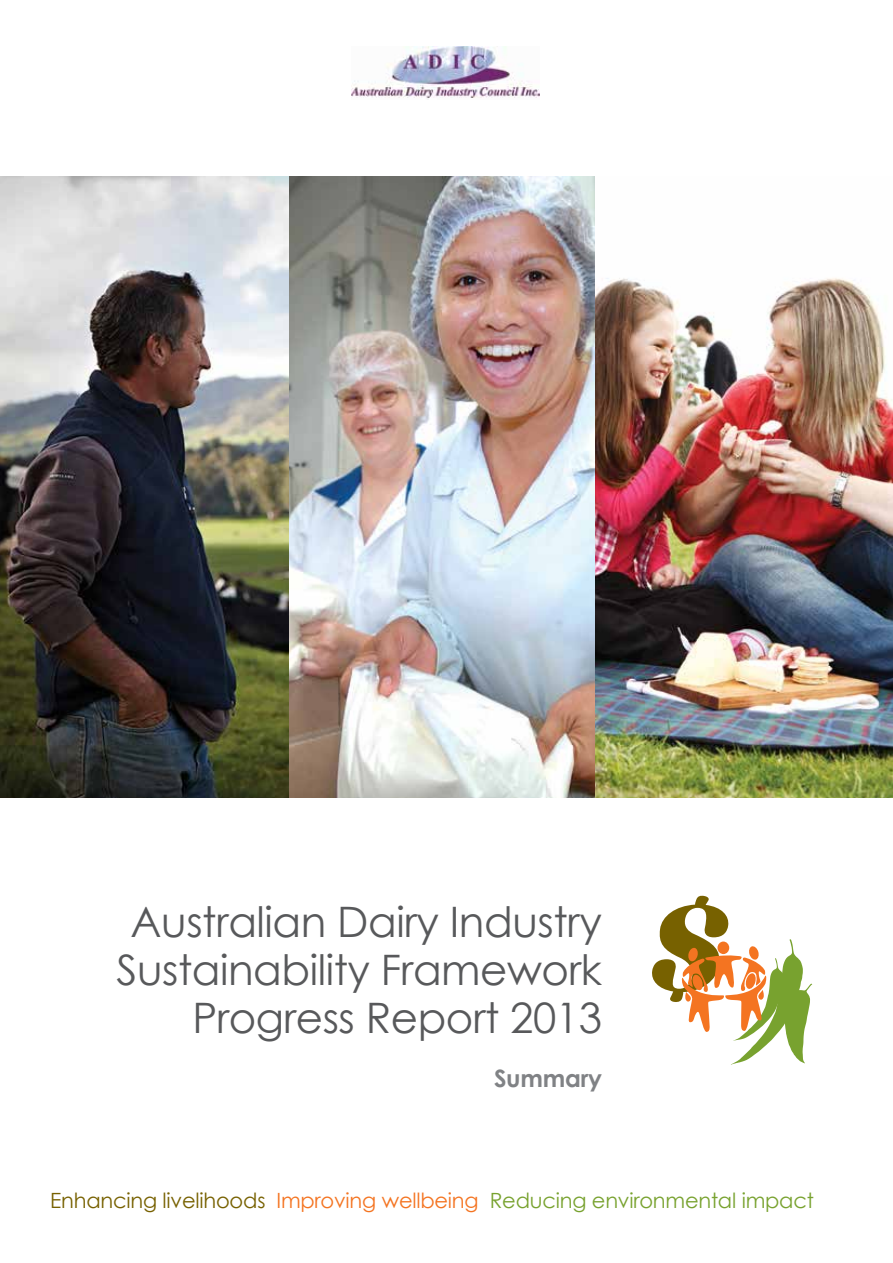
<style>
.page{position:relative;width:893px;height:1263px;background:#fff}
.page>*{position:absolute;margin:0;border:0;box-sizing:border-box;transform-origin:0 0}
.t1{font:42px/48px "Century Gothic";letter-spacing:-.01em;color:#58595b;text-align:right}
.t2{font:700 24px "Century Gothic";letter-spacing:-.01em;color:#808285}
.t3{font:21px "Century Gothic";letter-spacing:-.01em;color:#78a22f}
.s1{color:#776100}
.s2{color:#f47421}
</style>
<div class="page">
<img style="left:289px;top:176px;width:306px;height:621px">
<img style="left:0;top:176px;width:289px;height:621px">
<img style="left:595px;top:278px;width:298px;height:519px">
<svg style="left:652px;top:895px;width:160px;height:170px"></svg>
<img style="left:351px;top:46px;width:189px;height:53px">
<h1 class="t1" style="left:117px;top:897px;width:487px">Australian Dairy Industry<br>Sustainability Framework<br>Progress Report 2013</h1>
<p class="t2" style="left:494px;top:1063px;width:109px">Summary</p>
<p class="t3" style="left:50px;top:1188px;width:765px"><span class="s1">Enhancing livelihoods</span> <span class="s2">Improving wellbeing</span> Reducing environmental impact</p>
</div>
